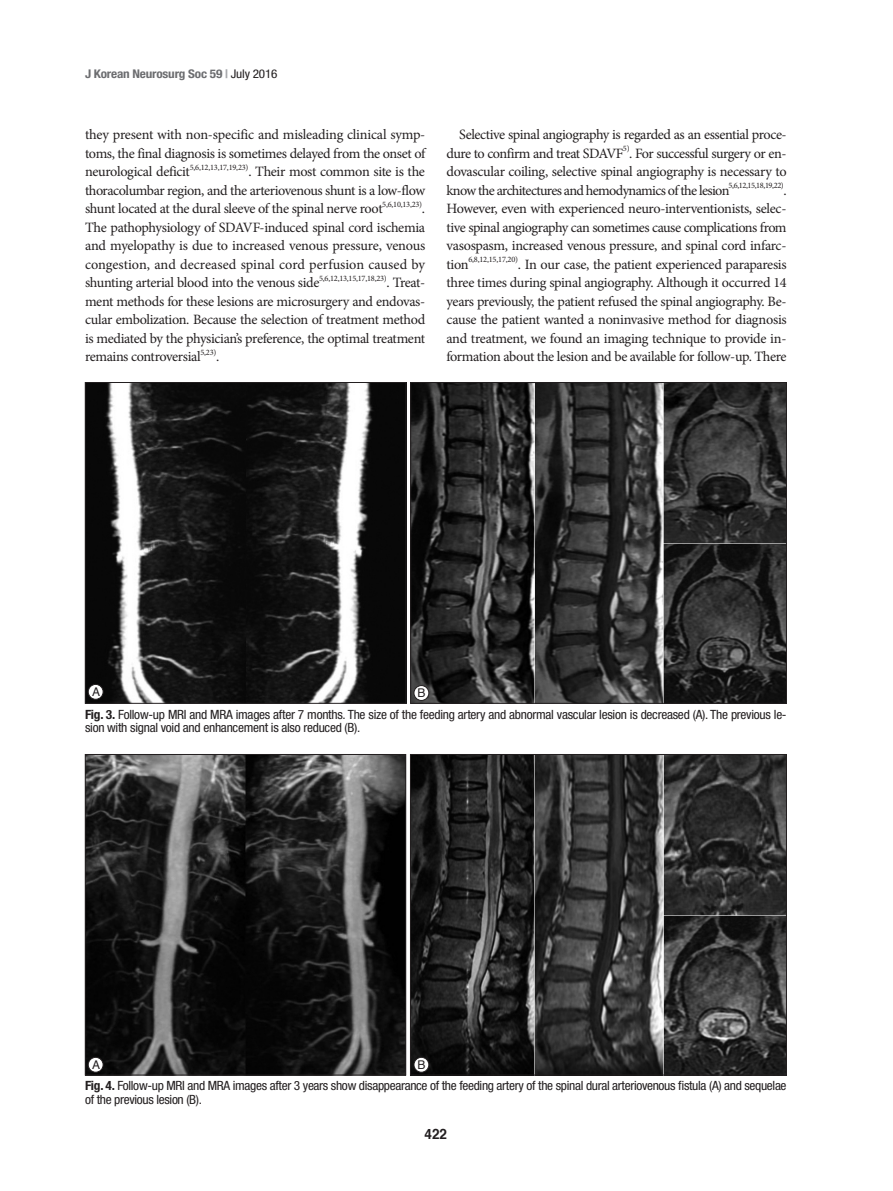
<style>
.page{position:relative;width:893px;height:1191px;background:#fff}
.page>*{position:absolute;margin:0;border:0;box-sizing:border-box;transform-origin:0 0}
.본문_JKNS{font:14.25px/18.5px "Minion Pro";letter-spacing:-.03em;color:#231f20;text-align:justify}
.t1{font:700 14.25px "Helvetica";color:#231f20;scale:.95 1}
.그림제목_JKNS{font:condensed 12.75px/13.5px "Helvetica Neue LT Std";letter-spacing:-.02em;color:#231f20;scale:1.05 1}
.t2{font:700 condensed 12px "Helvetica Neue LT Std";letter-spacing:-.015em;color:#6c6d70;scale:1.1 1}
.t3{font:12px "Helvetica";color:#231f20}
.본문_JKNS-2{font:8.25px "Minion Pro";letter-spacing:-.025em;color:#231f20}
.s1{color:#a8a9ad}
.s2{font-weight:400;color:#231f20}
.s3{font-weight:700}
</style>
<div class="page">
<img style="left:87px;top:384px;width:317px;height:317px">
<div style="left:85px;top:382px;width:321px;height:321px;border:1px solid #231f20"></div>
<img style="left:412px;top:384px;width:373px;height:317px">
<div style="left:410px;top:382px;width:377px;height:321px;border:1px solid #231f20"></div>
<div style="left:414px;top:685px;width:15px;height:15px;background:#fff;border-radius:50%"></div>
<div style="left:414px;top:685px;width:15px;height:15px;border:1px solid #231f20;border-radius:50%"></div>
<div style="left:88px;top:684px;width:15px;height:15px;background:#fff;border-radius:50%"></div>
<div style="left:88px;top:684px;width:15px;height:15px;border:1px solid #231f20;border-radius:50%"></div>
<img style="left:87px;top:756px;width:317px;height:317px">
<div style="left:85px;top:754px;width:321px;height:321px;border:1px solid #231f20"></div>
<img style="left:412px;top:756px;width:373px;height:317px">
<div style="left:410px;top:754px;width:377px;height:321px;border:1px solid #231f20"></div>
<div style="left:88px;top:1057px;width:15px;height:15px;background:#fff;border-radius:50%"></div>
<div style="left:88px;top:1057px;width:15px;height:15px;border:1px solid #231f20;border-radius:50%"></div>
<div style="left:414px;top:1057px;width:15px;height:15px;background:#fff;border-radius:50%"></div>
<div style="left:414px;top:1057px;width:15px;height:15px;border:1px solid #231f20;border-radius:50%"></div>
<p class="t2" style="left:85px;top:66px;width:177px">J Korean Neurosurg Soc 59 <span class="s1">|</span> <span class="s2">July 2016</span></p>
<p class="본문_JKNS" style="left:85px;top:126px;width:342px">they present with non-specific and misleading clinical symp&shy;toms, the final diagnosis is sometimes delayed from the onset of neurological deficit</p>
<p class="본문_JKNS-2" style="left:190px;top:161px;width:60px">5,6,12,13,17,19,23)</p>
<p class="본문_JKNS" style="left:85px;top:163px;width:342px;text-indent:163px">. Their most common site is the thoracolumbar region, and the arteriovenous shunt is a low-flow shunt located at the dural sleeve of the spinal nerve root</p>
<p class="본문_JKNS-2" style="left:382px;top:198px;width:41px">5,6,10,13,23)</p>
<p class="본문_JKNS" style="left:85px;top:200px;width:342px;text-indent:337px">.<br>The pathophysiology of SDAVF-induced spinal cord ischemia and myelopathy is due to increased venous pressure, venous congestion, and decreased spinal cord perfusion caused by shunting arterial blood into the venous side</p>
<p class="본문_JKNS-2" style="left:319px;top:272px;width:69px">5,6,12,13,15,17,18,23)</p>
<p class="본문_JKNS" style="left:85px;top:274px;width:342px;text-indent:302px">. Treat&shy;ment methods for these lesions are microsurgery and endovas&shy;cular embolization. Because the selection of treatment method is mediated by the physician’s preference, the optimal treatment remains controversial</p>
<p class="본문_JKNS-2" style="left:200px;top:346px;width:17px">5,23)</p>
<p class="본문_JKNS" style="left:216px;top:348px;width:5px">.</p>
<p class="본문_JKNS" style="left:446px;top:126px;width:342px;text-align:right">Selective spinal angiography is regarded as an essential proce&shy;dure to confirm and treat SDAVF . For successful surgery or en-</p>
<p class="본문_JKNS-2" style="left:623px;top:143px;width:8px">5)</p>
<p class="본문_JKNS" style="left:446px;top:163px;width:342px">dovascular coiling, selective spinal angiography is necessary to know the architectures and hemodynamics of the lesion</p>
<p class="본문_JKNS-2" style="left:729px;top:180px;width:57px">5,6,12,15,18,19,22)</p>
<p class="본문_JKNS" style="left:446px;top:181px;width:342px;text-indent:337px">.<br>However, even with experienced neuro-interventionists, selec&shy;tive spinal angiography can sometimes cause complications from vasospasm, increased venous pressure, and spinal cord infarc&shy;tion</p>
<p class="본문_JKNS-2" style="left:468px;top:254px;width:51px">6,8,12,15,17,20)</p>
<p class="본문_JKNS" style="left:446px;top:255px;width:342px;text-indent:71px">. In our case, the patient experienced paraparesis three times during spinal angiography. Although it occurred 14 years previously, the patient refused the spinal angiography. Be&shy;cause the patient wanted a noninvasive method for diagnosis and treatment, we found an imaging technique to provide in&shy;formation about the lesion and be available for follow-up. There</p>
<p class="t3" style="left:92px;top:682px;width:10px">A</p>
<p class="t3" style="left:417px;top:684px;width:10px">B</p>
<p class="그림제목_JKNS" style="left:85px;top:707px;width:670px"><span class="s3">Fig. 3.</span> Follow-up MRI and MRA images after 7 months. The size of the feeding artery and abnormal vascular lesion is decreased (A). The previous le&shy;sion with signal void and enhancement is also reduced (B).</p>
<p class="t3" style="left:92px;top:1055px;width:10px">A</p>
<p class="t3" style="left:417px;top:1055px;width:10px">B</p>
<p class="그림제목_JKNS" style="left:85px;top:1079px;width:670px"><span class="s3">Fig. 4.</span> Follow-up MRI and MRA images after 3 years show disappearance of the feeding artery of the spinal dural arteriovenous fistula (A) and sequelae of the previous lesion (B).</p>
<p class="t1" style="left:425px;top:1123px;width:25px">422</p>
</div>
